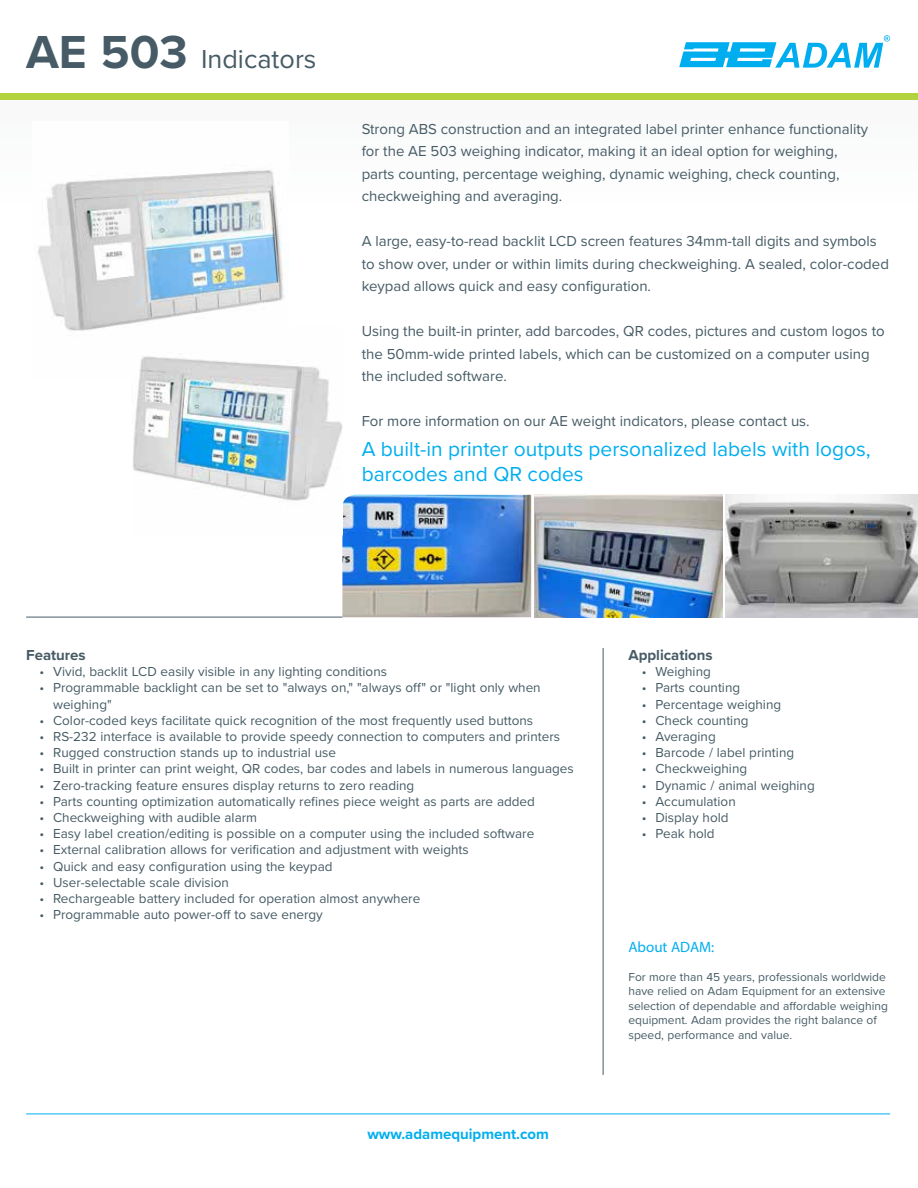
<style>
.page{position:relative;width:918px;height:1188px;background:#fff}
.page>*{position:absolute;margin:0;border:0;box-sizing:border-box;transform-origin:0 0}
.t1{font:27px "Proxima Nova";color:#465b65}
.t2{font:21px/25.2px "Proxima Nova";color:#00aeef}
.t3{font:15px/22.5px "Proxima Nova";color:#465b65}
.t4{font:700 15px "Proxima Nova";color:#00aeef}
.t5{font:700 15px "Proxima Nova";color:#465b65}
.t6{font:15px "Myriad Pro";color:#00aeef}
.t7{font:13.5px/16.2px "Proxima Nova";color:#465b65}
.t8{font:12px/14.4px "Proxima Nova";color:#465b65}
.s1{font-weight:700;font-size:48px}
</style>
<div class="page">
<img style="left:38px;top:170px;width:251px;height:161px">
<div style="left:0;top:93px;width:918px;height:6px;background:#b2d33e"></div>
<hr style="left:26px;top:1114px;width:864px;height:1px;background:#00aeef">
<hr style="left:26px;top:617px;width:316px;height:1px;background:#465b65">
<hr style="left:603px;top:648px;width:1px;height:427px;background:#465b65">
<svg style="left:679px;top:35px;width:211px;height:33px"></svg>
<img style="left:342px;top:495px;width:189px;height:122px">
<img style="left:534px;top:495px;width:189px;height:122px">
<img style="left:726px;top:495px;width:192px;height:122px">
<img style="left:132px;top:327px;width:210px;height:174px">
<h1 class="t1" style="left:26px;top:39px;width:292px"><span class="s1">AE 503</span> Indicators</h1>
<p class="t3" style="left:362px;top:117px;width:508px">Strong ABS construction and an integrated label printer enhance functionality for the AE 503 weighing indicator, making it an ideal option for weighing, parts counting, percentage weighing, dynamic weighing, check counting, checkweighing and averaging.</p>
<p class="t3" style="left:362px;top:229px;width:529px">A large, easy-to-read backlit LCD screen features 34mm-tall digits and symbols to show over, under or within limits during checkweighing. A sealed, color-coded keypad allows quick and easy configuration.</p>
<p class="t3" style="left:362px;top:319px;width:525px">Using the built-in printer, add barcodes, QR codes, pictures and custom logos to the 50mm-wide printed labels, which can be customized on a computer using the included software.</p>
<p class="t3" style="left:362px;top:409px;width:450px">For more information on our AE weight indicators, please contact us.</p>
<h2 class="t2" style="left:362px;top:435px;width:511px">A built-in printer outputs personalized labels with logos, barcodes and QR codes</h2>
<p class="t5" style="left:26px;top:644px;width:61px">Features</p>
<p class="t7" style="left:40px;top:663px;width:349px">• Vivid, backlit LCD easily visible in any lighting conditions</p>
<p class="t7" style="left:53px;top:679px;width:489px;text-indent:-14px">• Programmable backlight can be set to "always on," "always off" or "light only when weighing"</p>
<p class="t7" style="left:40px;top:712px;width:495px">• Color-coded keys facilitate quick recognition of the most frequently used buttons</p>
<p class="t7" style="left:40px;top:728px;width:522px">• RS-232 interface is available to provide speedy connection to computers and printers</p>
<p class="t7" style="left:40px;top:744px;width:298px">• Rugged construction stands up to industrial use</p>
<p class="t7" style="left:40px;top:760px;width:536px">• Built in printer can print weight, QR codes, bar codes and labels in numerous languages</p>
<p class="t7" style="left:40px;top:776px;width:376px">• Zero-tracking feature ensures display returns to zero reading</p>
<p class="t7" style="left:40px;top:793px;width:497px">• Parts counting optimization automatically refines piece weight as parts are added</p>
<p class="t7" style="left:40px;top:809px;width:219px">• Checkweighing with audible alarm</p>
<p class="t7" style="left:40px;top:825px;width:496px">• Easy label creation/editing is possible on a computer using the included software</p>
<p class="t7" style="left:40px;top:841px;width:431px">• External calibration allows for verification and adjustment with weights</p>
<p class="t7" style="left:40px;top:857px;width:294px">• Quick and easy configuration using the keypad</p>
<p class="t7" style="left:40px;top:874px;width:191px">• User-selectable scale division</p>
<p class="t7" style="left:40px;top:890px;width:382px">• Rechargeable battery included for operation almost anywhere</p>
<p class="t7" style="left:40px;top:906px;width:285px">• Programmable auto power-off to save energy</p>
<p class="t4" style="left:367px;top:1123px;width:183px">www.adamequipment.com</p>
<p class="t5" style="left:628px;top:644px;width:86px">Applications</p>
<p class="t7" style="left:642px;top:663px;width:70px">• Weighing</p>
<p class="t7" style="left:642px;top:679px;width:100px">• Parts counting</p>
<p class="t7" style="left:642px;top:695px;width:141px">• Percentage weighing</p>
<p class="t7" style="left:642px;top:712px;width:108px">• Check counting</p>
<p class="t7" style="left:642px;top:728px;width:75px">• Averaging</p>
<p class="t7" style="left:642px;top:744px;width:154px">• Barcode / label printing</p>
<p class="t7" style="left:642px;top:760px;width:107px">• Checkweighing</p>
<p class="t7" style="left:642px;top:776px;width:174px">• Dynamic / animal weighing</p>
<p class="t7" style="left:642px;top:793px;width:95px">• Accumulation</p>
<p class="t7" style="left:642px;top:809px;width:88px">• Display hold</p>
<p class="t7" style="left:642px;top:825px;width:74px">• Peak hold</p>
<p class="t6" style="left:628px;top:938px;width:87px">About ADAM:</p>
<p class="t8" style="left:628px;top:969px;width:261px">For more than 45 years, professionals worldwide have relied on Adam Equipment for an extensive selection of dependable and affordable weighing equipment. Adam provides the right balance of speed, performance and value.</p>
</div>
